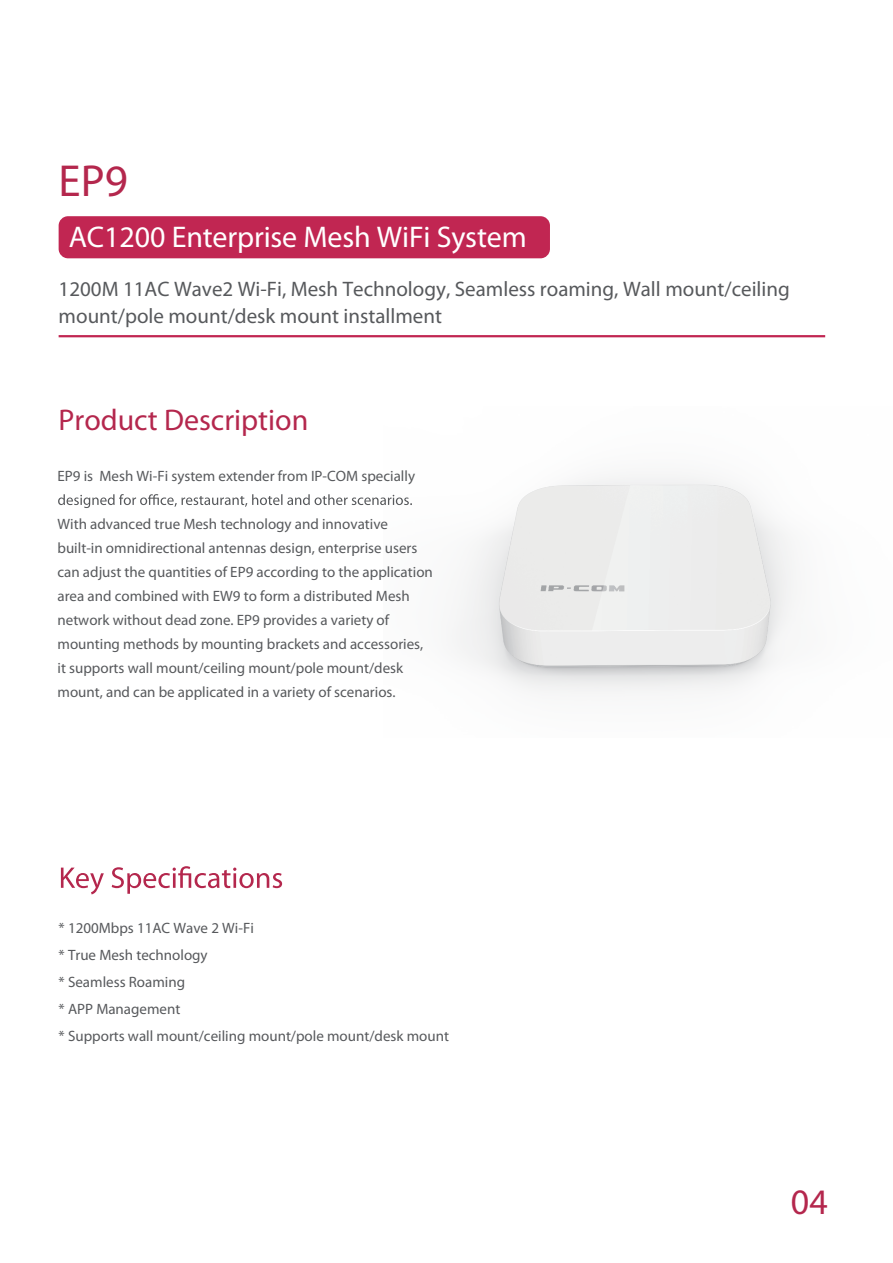
<style>
.page{position:relative;width:893px;height:1263px;background:#fff}
.page>*{position:absolute;margin:0;border:0;box-sizing:border-box;transform-origin:0 0}
.t1{font:45px "Myriad Pro";color:#b4274d}
.t2{font:36px "Myriad Pro";color:#b4274d}
.t3{font:30px "Myriad Pro";letter-spacing:-.005em;color:#fff}
.t4{font:30px "Myriad Pro";color:#b4274d}
.t5{font:21px/27px "Myriad Pro";color:#57595c}
.t6{font:15px/24px "Myriad Pro";color:#57595c}
</style>
<div class="page">
<svg style="left:61px;top:866px;width:221px;height:28px"></svg>
<hr style="left:59px;top:335px;width:766px;height:2px;background:#c12652">
<div style="left:59px;top:216px;width:491px;height:42px;background:#c12652;border-radius:9px"></div>
<img style="left:454px;top:476px;width:340px;height:216px">
<svg style="left:58px;top:494px;width:354px;height:14px"></svg>
<h1 class="t1" style="left:59px;top:154px;width:71px">EP9</h1>
<h3 class="t3" style="left:69px;top:218px;width:460px">AC1200 Enterprise Mesh WiFi System</h3>
<h3 class="t5" style="left:59px;top:275px;width:733px">1200M 11AC Wave2 Wi-Fi, Mesh Technology, Seamless roaming, Wall mount/ceiling mount/pole mount/desk mount installment</h3>
<h3 class="t4" style="left:59px;top:401px;width:251px">Product Description</h3>
<p class="t6" style="left:58px;top:464px;width:359px">EP9 is Mesh Wi-Fi system extender from IP-COM specially</p>
<p class="t6" style="left:58px;top:512px;width:377px">With advanced true Mesh technology and innovative built-in omnidirectional antennas design, enterprise users can adjust the quantities of EP9 according to the application area and combined with EW9 to form a distributed Mesh network without dead zone. EP9 provides a variety of mounting methods by mounting brackets and accessories, it supports wall mount/ceiling mount/pole mount/desk mount, and can be applicated in a variety of scenarios.</p>
<p class="t6" style="left:59px;top:915px;width:392px;line-height:27px">* 1200Mbps 11AC Wave 2 Wi-Fi<br>* True Mesh technology<br>* Seamless Roaming<br>* APP Management<br>* Supports wall mount/ceiling mount/pole mount/desk mount</p>
<h2 class="t2" style="left:791px;top:1180px;width:38px">04</h2>
</div>
